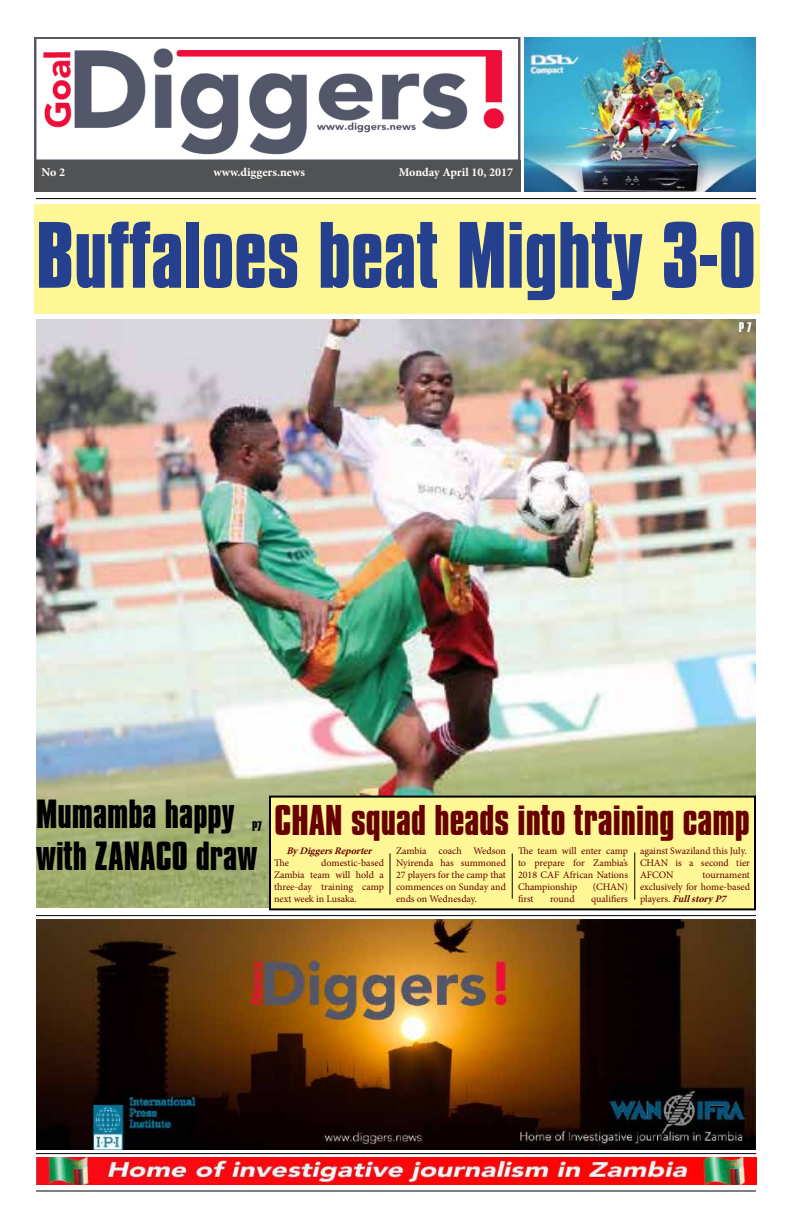
<style>
.page{position:relative;width:792px;height:1224px;background:#fff}
.page>*{position:absolute;margin:0;border:0;box-sizing:border-box;transform-origin:0 0}
.t1{font:700 81px "Compacta BT";color:#25408f}
.t2{font:700 37px "Compacta BT";color:#670000}
.t3{font:700 35px/42px "Compacta BT";color:#000}
.t4{font:700 12px "Minion Pro";color:#fff}
.t5{font:700 12px "Compacta BT";color:#fff}
.t6{font:700 12px "Compacta BT";color:#000}
.t7{font:10px/12px "Minion Pro";letter-spacing:-.005em;color:#670000;text-align:justify}
.t8{font:italic 700 10px "Minion Pro";color:#670000}
.s1{font-weight:700;font-style:italic}
</style>
<div class="page">
<div style="left:35px;top:204px;width:725px;height:110px;background:#fff795"></div>
<img style="left:36px;top:319px;width:720px;height:589px">
<div style="left:270px;top:797px;width:485px;height:112px;background:#fff795"></div>
<div style="left:269px;top:796px;width:487px;height:114px;border:2px solid #000"></div>
<hr style="left:36px;top:198px;width:720px;height:1px;background:#000">
<img style="left:36px;top:919px;width:720px;height:230px">
<hr style="left:390px;top:853px;width:1px;height:42px;background:#000">
<hr style="left:512px;top:853px;width:1px;height:46px;background:#000">
<hr style="left:634px;top:852px;width:1px;height:48px;background:#000">
<hr style="left:36px;top:915px;width:720px;height:1px;background:#000">
<hr style="left:36px;top:1190px;width:720px;height:2px;background:#000">
<img style="left:36px;top:1157px;width:720px;height:28px">
<hr style="left:36px;top:1153px;width:720px;height:1px;background:#000">
<div style="left:34px;top:160px;width:486px;height:32px;background:#515254"></div>
<img style="left:34px;top:37px;width:487px;height:123px">
<img style="left:524px;top:37px;width:232px;height:155px">
<p class="t4" style="left:42px;top:163px;width:25px">No 2</p>
<p class="t4" style="left:214px;top:163px;width:93px">www.diggers.news</p>
<p class="t4" style="left:399px;top:163px;width:116px">Monday April 10, 2017</p>
<h1 class="t1" style="left:36px;top:206px;width:722px">Buffaloes beat Mighty 3-0</h1>
<p class="t5" style="left:739px;top:320px;width:14px">P 7</p>
<h3 class="t3" style="left:36px;top:793px;width:223px">Mumamba happy with ZANACO draw</h3>
<p class="t6" style="left:252px;top:819px;width:12px">P7</p>
<h2 class="t2" style="left:274px;top:798px;width:477px">CHAN squad heads into training camp</h2>
<p class="t8" style="left:286px;top:843px;width:90px">ByDiggersReporter</p>
<p class="t7" style="left:274px;top:857px;width:16px">The</p>
<p class="t7" style="left:396px;top:845px;width:112px">Zambia coach Wedson Nyirenda has summoned 27 players for the camp that commences on Sunday and ends on Wednesday.</p>
<p class="t7" style="left:518px;top:845px;width:112px">The team will enter camp to prepare for Zambia’s 2018 CAF African Nations Championship</p>
<p class="t7" style="left:640px;top:845px;width:112px;text-align:left">against Swaziland this July.<br>CHAN is a second tier<br>AFCON</p>
<p class="t7" style="left:274px;top:857px;width:111px;text-indent:47px">domestic-based Zambia team will hold a three-day training camp next week in Lusaka.</p>
<p class="t7" style="left:640px;top:869px;width:111px;text-indent:62px">tournament exclusively for home-based p l a y e r s . <span class="s1">FullstoryP7</span></p>
<p class="t7" style="left:593px;top:881px;width:37px">(CHAN)</p>
<p class="t7" style="left:518px;top:893px;width:17px">first</p>
<p class="t7" style="left:550px;top:893px;width:26px">round</p>
<p class="t7" style="left:591px;top:893px;width:38px">qualifiers</p>
</div>
